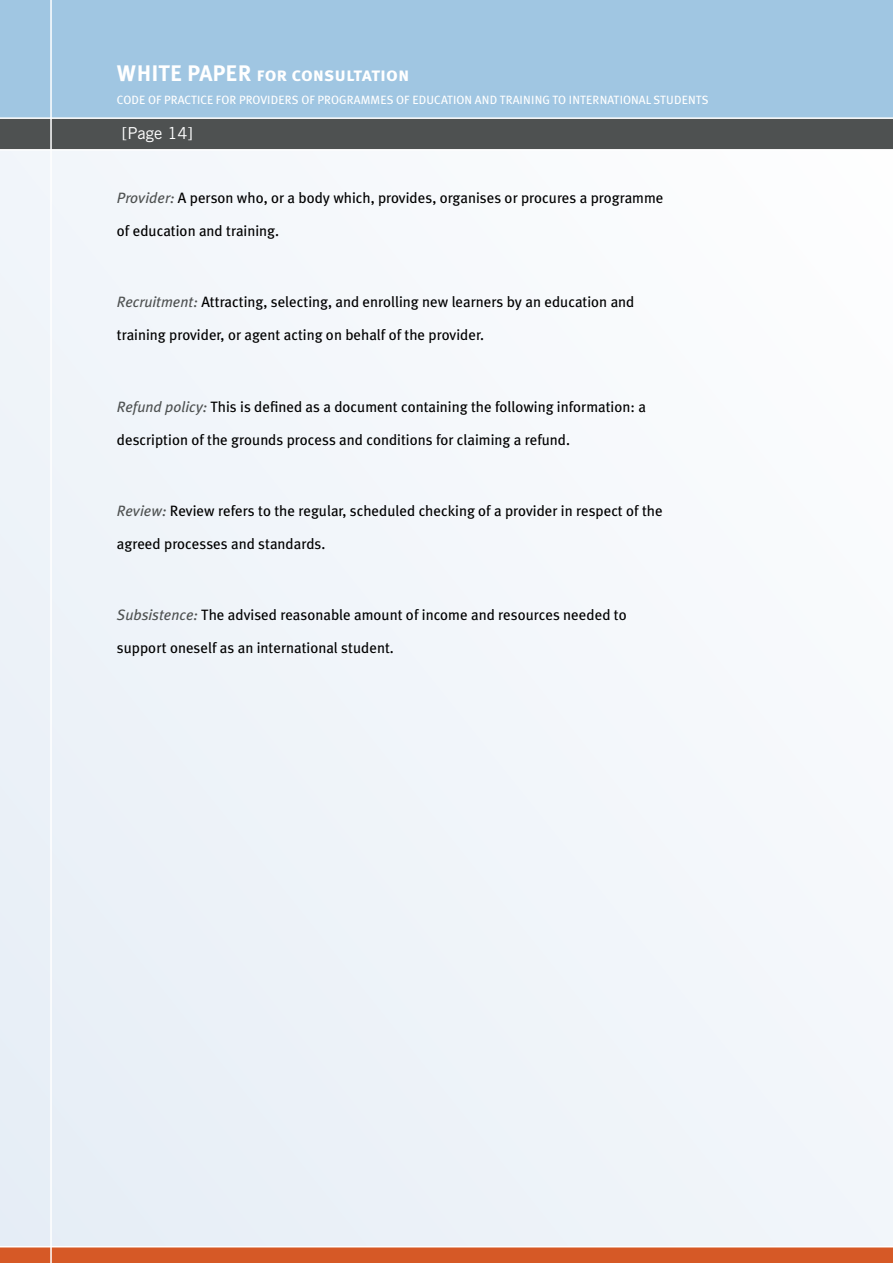
<style>
.page{position:relative;width:893px;height:1263px;background:#fff}
.page>*{position:absolute;margin:0;border:0;box-sizing:border-box;transform-origin:0 0}
.t1{font:19.5px "Meta Plus Bold Caps";color:#fff}
.t2{font:16.5px "Trade Gothic";color:#fff}
.t3{font:15px "Meta Plus";color:#000}
.t4{font:12px "Meta Plus";color:#fff}
.s1{font-size:22.5px}
.s2{font-style:italic;color:#4e5151}
</style>
<div class="page">
<div style="left:0;top:133px;width:893px;height:1130px;background:#f1f5fa"></div>
<div style="left:0;top:0;width:893px;height:128px;background:#a0c6e2"></div>
<svg style="left:0;top:117px;width:893px;height:34px;background:#606364"></svg>
<svg style="left:0;top:1246px;width:893px;height:17px;background:#d96739"></svg>
<hr style="left:50px;top:0;width:2px;height:1263px;background:#fff">
<h1 class="t1" style="left:117px;top:63px;width:294px"><span class="s1">WHITE PAPER</span> for consultation</h1>
<p class="t4" style="left:117px;top:93px;width:593px">CODE OF PRACTICE FOR PROVIDERS OF PROGRAMMES OF EDUCATION AND TRAINING TO INTERNATIONAL STUDENTS</p>
<p class="t2" style="left:122px;top:124px;width:73px">[Page 14]</p>
<p class="t3" style="left:117px;top:189px;width:548px"><span class="s2">Provider:</span> A person who, or a body which, provides, organises or procures a programme</p>
<p class="t3" style="left:117px;top:222px;width:164px">of education and training.</p>
<p class="t3" style="left:117px;top:294px;width:519px"><span class="s2">Recruitment:</span> Attracting, selecting, and enrolling new learners by an education and</p>
<p class="t3" style="left:117px;top:327px;width:369px">training provider, or agent acting on behalf of the provider.</p>
<p class="t3" style="left:117px;top:398px;width:530px"><span class="s2">Refund policy:</span> This is defined as a document containing the following information: a</p>
<p class="t3" style="left:117px;top:431px;width:455px">description of the grounds process and conditions for claiming a refund.</p>
<p class="t3" style="left:117px;top:502px;width:547px"><span class="s2">Review:</span> Review refers to the regular, scheduled checking of a provider in respect of the</p>
<p class="t3" style="left:117px;top:535px;width:210px">agreed processes and standards.</p>
<p class="t3" style="left:117px;top:606px;width:511px"><span class="s2">Subsistence:</span> The advised reasonable amount of income and resources needed to</p>
<p class="t3" style="left:117px;top:639px;width:278px">support oneself as an international student.</p>
</div>
